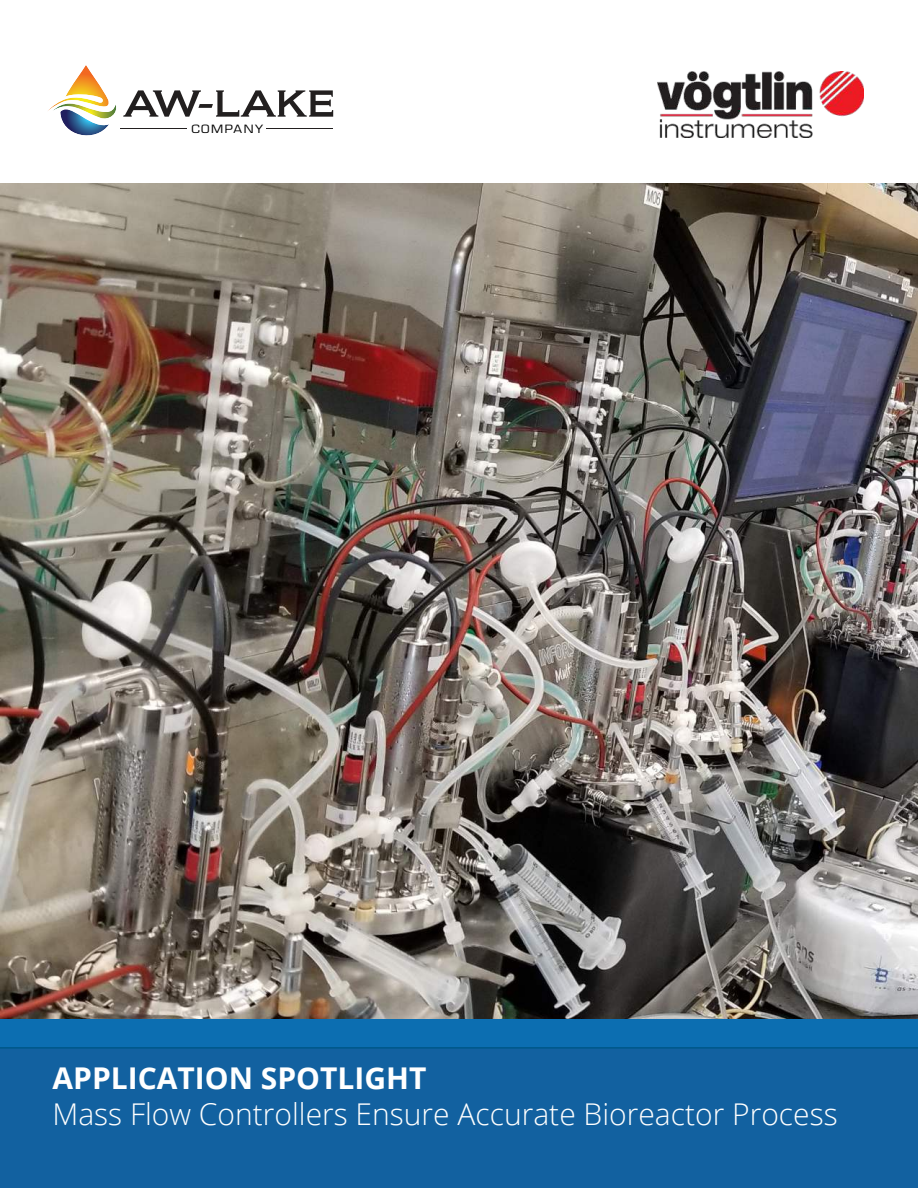
<style>
.page{position:relative;width:918px;height:1188px;background:#fff}
.page>*{position:absolute;margin:0;border:0;box-sizing:border-box;transform-origin:0 0}
.t1{font:300 30px "Open Sans";color:#fff}
.t2{font:700 30px "Open Sans";color:#fff}
.t3{font:11.1px "Eurostile";letter-spacing:.12em;color:#010101;scale:1.13 1}
</style>
<div class="page">
<div style="left:0;top:1048px;width:918px;height:140px;background:#1261a0"></div>
<img style="left:0;top:184px;width:918px;height:835px">
<svg style="left:123px;top:90px;width:210px;height:27px"></svg>
<img style="left:62px;top:119px;width:47px;height:16px">
<img style="left:48px;top:65px;width:61px;height:46px">
<img style="left:52px;top:104px;width:64px;height:15px">
<hr style="left:120px;top:128px;width:66px;height:1px;background:#221f1f">
<hr style="left:266px;top:128px;width:66px;height:1px;background:#221f1f">
<div style="left:0;top:1045px;width:918px;height:4px;border:2px solid #00598c"></div>
<div style="left:0;top:1019px;width:918px;height:27px;background:#0c6eb1"></div>
<img style="left:658px;top:71px;width:206px;height:67px">
<p class="t3" style="left:191px;top:122px;width:65px">COMPANY</p>
<p class="t2" style="left:52px;top:1066px;width:375px">APPLICATION SPOTLIGHT</p>
<p class="t1" style="left:52px;top:1097px;width:787px">Mass Flow Controllers Ensure Accurate Bioreactor Process</p>
</div>
